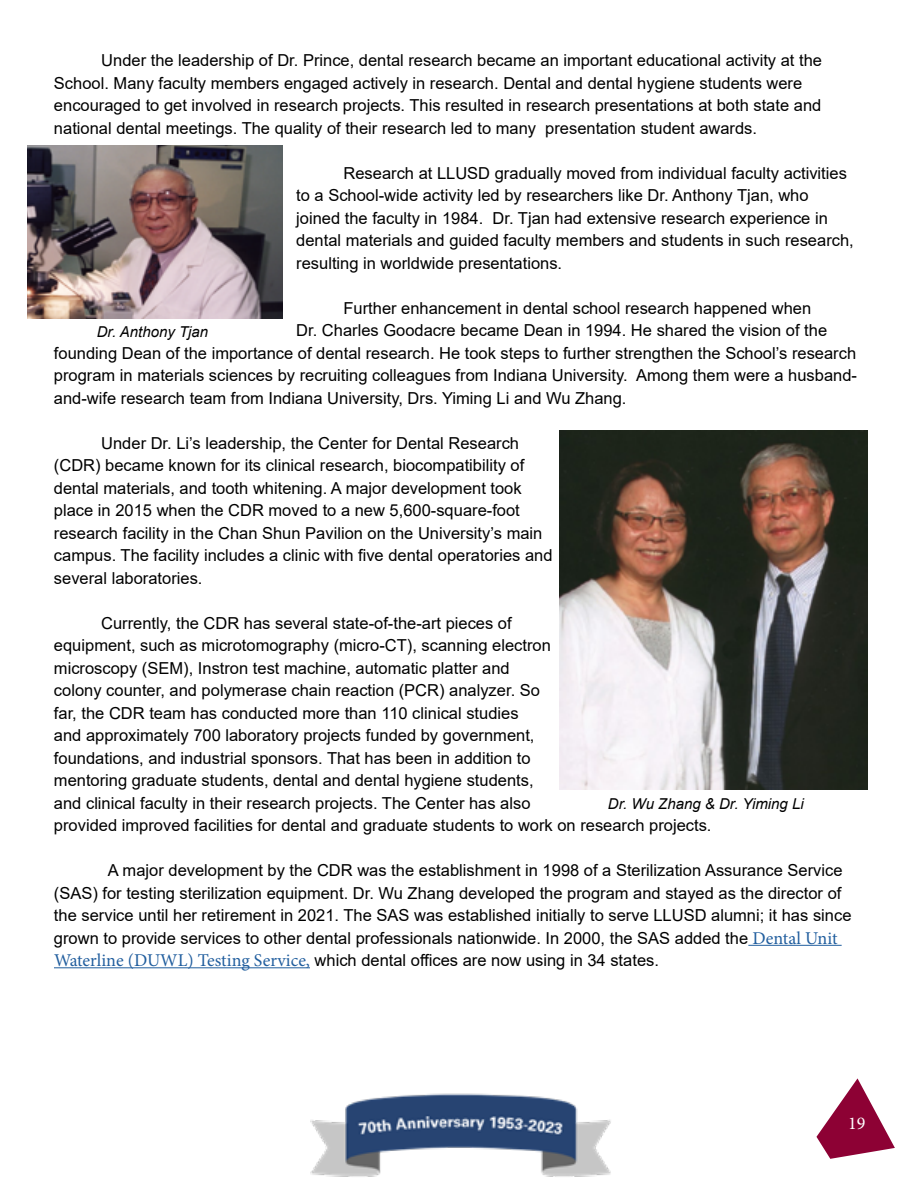
<style>
.page{position:relative;width:918px;height:1188px;background:#fff}
.page>*{position:absolute;margin:0;border:0;box-sizing:border-box;transform-origin:0 0}
.t1{font:18px "Minion Pro";color:#fff}
.t2{font:16.5px/22.5px "Arial";color:#000}
.t3{font:italic 15px "Arial";color:#000}
.s1{font-family:"Minion Pro";font-size:18px;color:#215e9e}
</style>
<div class="page">
<svg style="left:816px;top:1078px;width:79px;height:81px"></svg>
<img style="left:310px;top:1093px;width:301px;height:84px">
<hr style="left:748px;top:945px;width:94px;height:1px;background:#215e9e">
<hr style="left:54px;top:967px;width:256px;height:1px;background:#215e9e">
<img style="left:28px;top:146px;width:255px;height:173px">
<img style="left:560px;top:431px;width:307px;height:359px">
<p class="t2" style="left:54px;top:49px;width:770px;text-indent:47px">Under the leadership of Dr. Prince, dental research became an important educational activity at the School. Many faculty members engaged actively in research. Dental and dental hygiene students were encouraged to get involved in research projects. This resulted in research presentations at both state and national dental meetings. The quality of their research led to many presentation student awards.</p>
<p class="t2" style="left:296px;top:161px;width:559px;text-indent:47px">Research at LLUSD gradually moved from individual faculty activities to a School-wide activity led by researchers like Dr. Anthony Tjan, who joined the faculty in 1984. Dr. Tjan had extensive research experience in dental materials and guided faculty members and students in such research, resulting in worldwide presentations.</p>
<p class="t2" style="left:344px;top:296px;width:469px">Further enhancement in dental school research happened when</p>
<p class="t2" style="left:296px;top:319px;width:533px">Dr. Charles Goodacre became Dean in 1994. He shared the vision of the</p>
<p class="t2" style="left:54px;top:341px;width:804px">founding Dean of the importance of dental research. He took steps to further strengthen the School’s research</p>
<p class="t2" style="left:54px;top:364px;width:805px">program in materials sciences by recruiting colleagues from Indiana University. Among them were a husband-</p>
<p class="t2" style="left:54px;top:386px;width:574px">and-wife research team from Indiana University, Drs. Yiming Li and Wu Zhang.</p>
<p class="t2" style="left:54px;top:431px;width:500px;text-indent:47px">Under Dr. Li’s leadership, the Center for Dental Research (CDR) became known for its clinical research, biocompatibility of dental materials, and tooth whitening. A major development took place in 2015 when the CDR moved to a new 5,600-square-foot research facility in the Chan Shun Pavilion on the University’s main campus. The facility includes a clinic with five dental operatories and several laboratories.</p>
<p class="t2" style="left:54px;top:611px;width:659px;text-indent:47px">Currently, the CDR has several state-of-the-art pieces of<br>equipment, such as microtomography (micro-CT), scanning electron<br>microscopy (SEM), Instron test machine, automatic platter and<br>colony counter, and polymerase chain reaction (PCR) analyzer. So<br>far, the CDR team has conducted more than 110 clinical studies<br>and approximately 700 laboratory projects funded by government,<br>foundations, and industrial sponsors. That has been in addition to<br>mentoring graduate students, dental and dental hygiene students,<br>and clinical faculty in their research projects. The Center has also<br>provided improved facilities for dental and graduate students to work on research projects.</p>
<p class="t2" style="left:54px;top:859px;width:799px;text-indent:54px">A major development by the CDR was the establishment in 1998 of a Sterilization Assurance Service (SAS) for testing sterilization equipment. Dr. Wu Zhang developed the program and stayed as the director of the service until her retirement in 2021. The SAS was established initially to serve LLUSD alumni; it has since grown to provide services to other dental professionals nationwide. In 2000, the SAS added the <span class="s1">Dental Unit Waterline (DUWL) Testing Service,</span> which dental offices are now using in 34 states.</p>
<p class="t3" style="left:97px;top:322px;width:113px">Dr. Anthony Tjan</p>
<p class="t3" style="left:608px;top:794px;width:197px">Dr. Wu Zhang &amp; Dr. Yiming Li</p>
<p class="t1" style="left:848px;top:1112px;width:19px">19</p>
</div>
